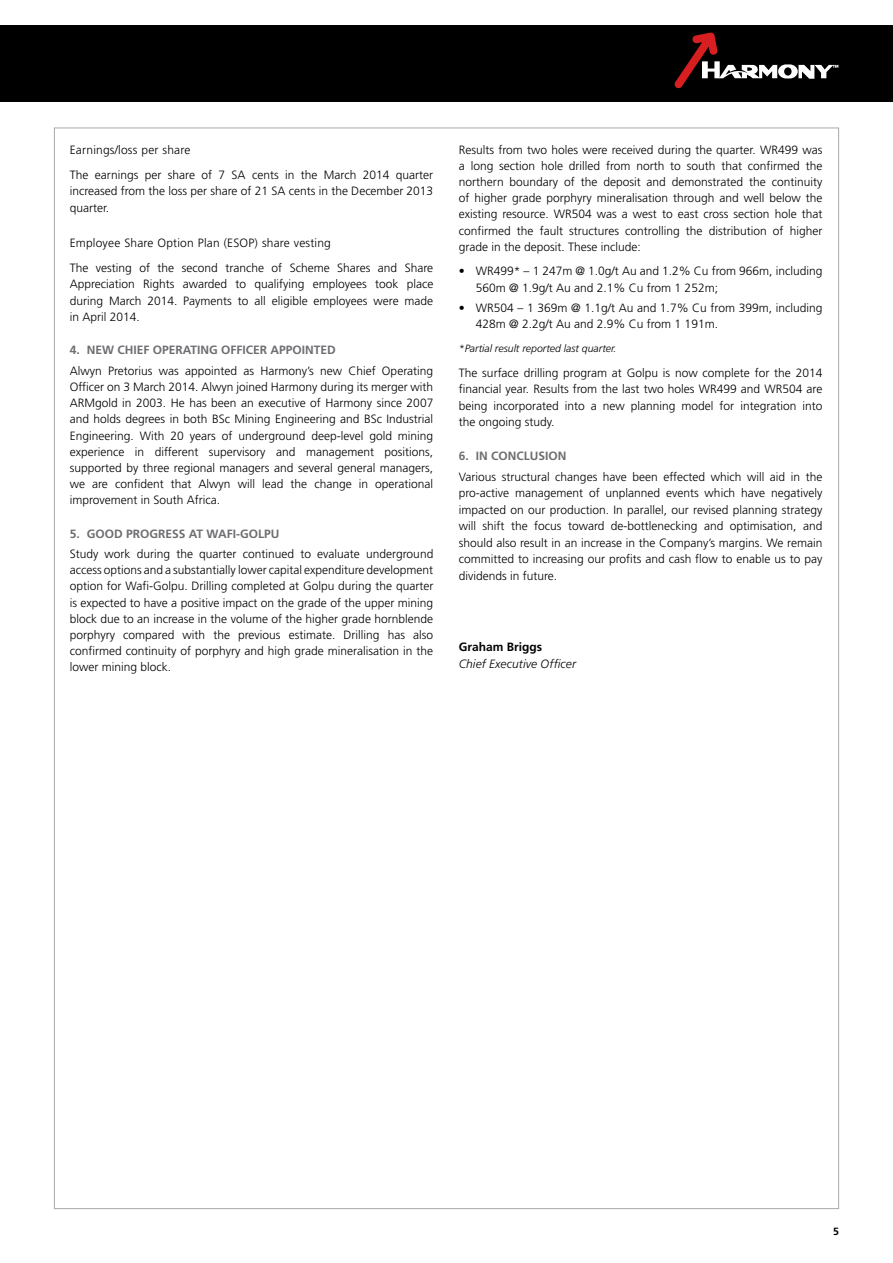
<style>
.page{position:relative;width:893px;height:1263px;background:#fff}
.page>*{position:absolute;margin:0;border:0;box-sizing:border-box;transform-origin:0 0}
.t1{font:300 12px/16.2px "Frutiger LT Std";color:#000;text-align:justify}
.t2{font:700 12px "Frutiger LT Std";color:#6d6e71}
.t3{font:italic 300 12px "Frutiger LT Std";letter-spacing:.005em;color:#000}
.t4{font:700 12px "Frutiger LT Std";color:#000}
.t5{font:italic 300 10.5px "Frutiger LT Std";color:#000}
.t6{font:700 10.5px "Frutiger LT Std";color:#000}
</style>
<div class="page">
<div style="left:54px;top:128px;width:785px;height:1081px;background:#fff;border:1px solid #a7a9ac"></div>
<div style="left:0;top:26px;width:893px;height:76px;background:#000"></div>
<svg style="left:674px;top:32px;width:164px;height:57px"></svg>
<p class="t1" style="left:70px;top:137px;width:365px;line-height:25px">Earnings/loss per share<br>The earnings per share of 7 SA cents in the March 2014 quarter</p>
<p class="t1" style="left:70px;top:183px;width:365px">increased from the loss per share of 21 SA cents in the December 2013 quarter.</p>
<p class="t1" style="left:70px;top:230px;width:365px;line-height:25px">Employee Share Option Plan (ESOP) share vesting<br>The vesting of the second tranche of Scheme Shares and Share</p>
<p class="t1" style="left:70px;top:276px;width:365px">Appreciation Rights awarded to qualifying employees took place during March 2014. Payments to all eligible employees were made in April 2014.</p>
<p class="t2" style="left:70px;top:343px;width:268px">4. NEW CHIEF OPERATING OFFICER APPOINTED</p>
<p class="t1" style="left:70px;top:363px;width:365px">Alwyn Pretorius was appointed as Harmony’s new Chief Operating Officer on 3 March 2014. Alwyn joined Harmony during its merger with ARMgold in 2003. He has been an executive of Harmony since 2007 and holds degrees in both BSc Mining Engineering and BSc Industrial Engineering. With 20 years of underground deep-level gold mining experience in different supervisory and management positions, supported by three regional managers and several general managers, we are confident that Alwyn will lead the change in operational improvement in South Africa.</p>
<p class="t2" style="left:70px;top:526px;width:211px">5. GOOD PROGRESS AT WAFI-GOLPU</p>
<p class="t1" style="left:70px;top:546px;width:365px">Study work during the quarter continued to evaluate underground access options and a substantially lower capital expenditure development option for Wafi-Golpu. Drilling completed at Golpu during the quarter is expected to have a positive impact on the grade of the upper mining block due to an increase in the volume of the higher grade hornblende porphyry compared with the previous estimate. Drilling has also confirmed continuity of porphyry and high grade mineralisation in the lower mining block.</p>
<p class="t1" style="left:459px;top:141px;width:365px">Results from two holes were received during the quarter. WR499 was a long section hole drilled from north to south that confirmed the northern boundary of the deposit and demonstrated the continuity of higher grade porphyry mineralisation through and well below the existing resource. WR504 was a west to east cross section hole that confirmed the fault structures controlling the distribution of higher grade in the deposit. These include:</p>
<p class="t1" style="left:476px;top:263px;width:348px;text-indent:-17px">• WR499* – 1 247m @ 1.0g/t Au and 1.2% Cu from 966m, including<br>560m @ 1.9g/t Au and 2.1% Cu from 1 252m;</p>
<p class="t1" style="left:476px;top:300px;width:348px;text-indent:-17px">• WR504 – 1 369m @ 1.1g/t Au and 1.7% Cu from 399m, including<br>428m @ 2.2g/t Au and 2.9% Cu from 1 191m.</p>
<p class="t5" style="left:459px;top:342px;width:159px">*Partial result reported last quarter.</p>
<p class="t1" style="left:459px;top:365px;width:365px">The surface drilling program at Golpu is now complete for the 2014 financial year. Results from the last two holes WR499 and WR504 are being incorporated into a new planning model for integration into the ongoing study.</p>
<p class="t2" style="left:459px;top:449px;width:109px">6. IN CONCLUSION</p>
<p class="t1" style="left:459px;top:468px;width:365px">Various structural changes have been effected which will aid in the pro-active management of unplanned events which have negatively impacted on our production. In parallel, our revised planning strategy will shift the focus toward de-bottlenecking and optimisation, and should also result in an increase in the Company’s margins. We remain committed to increasing our profits and cash flow to enable us to pay dividends in future.</p>
<p class="t4" style="left:459px;top:640px;width:85px">Graham Briggs</p>
<p class="t3" style="left:459px;top:657px;width:119px">Chief Executive Officer</p>
<p class="t6" style="left:833px;top:1225px;width:7px">5</p>
</div>
